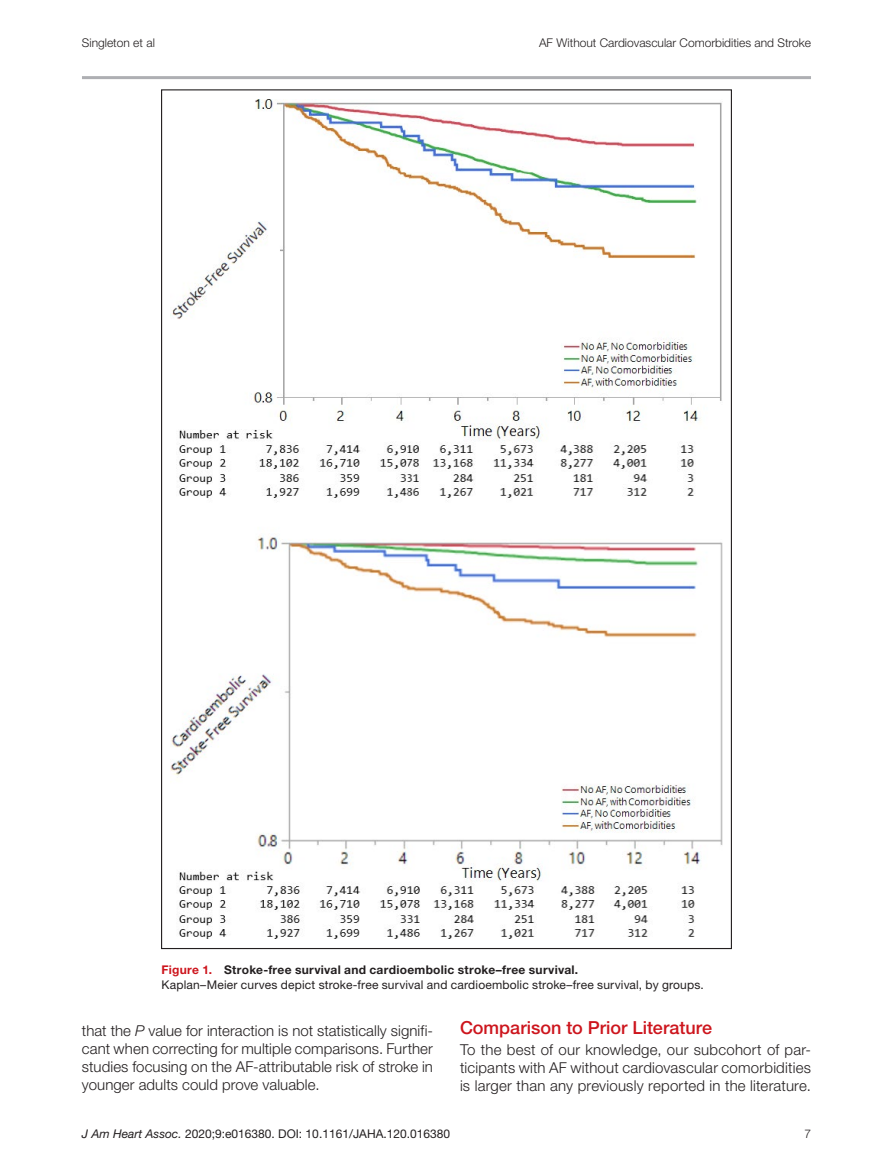
<style>
.page{position:relative;width:893px;height:1174px;background:#fff}
.page>*{position:absolute;margin:0;border:0;box-sizing:border-box;transform-origin:0 0}
.t1{font:500 18px "Helvetica Neue LT Std";color:#cd151d}
.t2{font:300 15px/18px "Helvetica Neue LT Std";letter-spacing:.005em;color:#231f20;text-align:justify}
.t3{font:12px/15px "Helvetica Neue LT Std";letter-spacing:.01em;color:#231f20}
.t4{font:300 12px "Helvetica Neue LT Std";color:#231f20}
.s1{font-weight:700;color:#cd151d}
.s2{font-weight:700}
.s3{font-style:italic}
</style>
<div class="page">
<img style="left:170px;top:99px;width:553px;height:840px">
<hr style="left:82px;top:76px;width:729px;height:3px;background:#aeafb3">
<p class="t4" style="left:82px;top:35px;width:74px">Singleton et al</p>
<p class="t4" style="left:539px;top:35px;width:273px">AF Without Cardiovascular Comorbidities and Stroke</p>
<p class="t3" style="left:162px;top:962px;width:544px"><span class="s1">Figure 1.</span> <span class="s2">Stroke-free survival and cardioembolic stroke–free survival.<br></span>Kaplan–Meier curves depict stroke-free survival and cardioembolic stroke–free survival, by groups.</p>
<p class="t2" style="left:82px;top:1021px;width:352px">that the <span class="s3">P</span> value for interaction is not statistically signifi&shy;cant when correcting for multiple comparisons. Further studies focusing on the AF-attributable risk of stroke in younger adults could prove valuable.</p>
<p class="t1" style="left:460px;top:1017px;width:254px">Comparison to Prior Literature</p>
<p class="t2" style="left:460px;top:1040px;width:352px">To the best of our knowledge, our subcohort of par&shy;ticipants with AF without cardiovascular comorbidities is larger than any previously reported in the literature.</p>
<p class="t3" style="left:82px;top:1126px;width:370px"><span class="s3">J Am Heart Assoc.</span> 2020;9:e016380. DOI: 10.1161/JAHA.120.016380</p>
<p class="t4" style="left:804px;top:1126px;width:8px">7</p>
</div>
